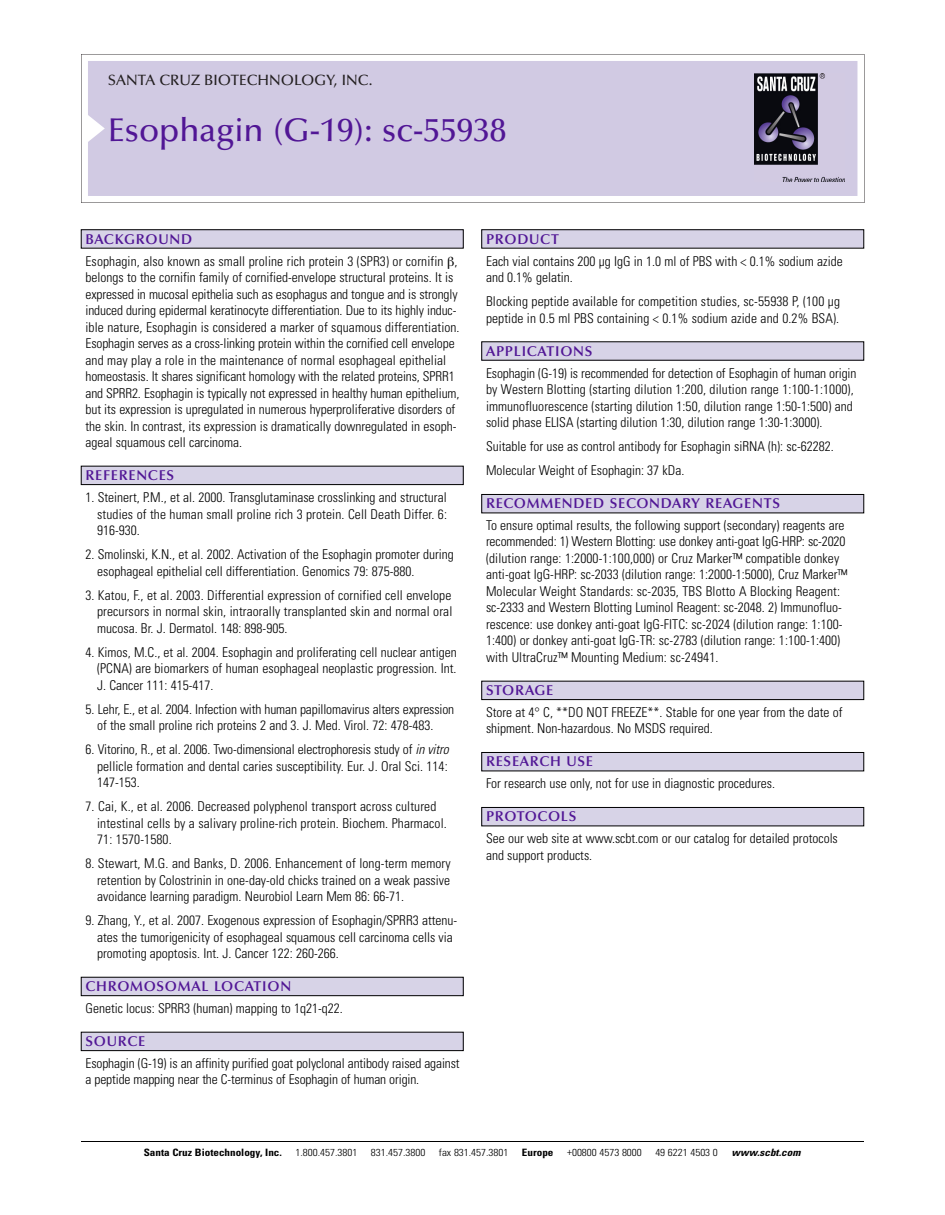
<style>
.page{position:relative;width:945px;height:1215px;background:#fff}
.page>*{position:absolute;margin:0;border:0;box-sizing:border-box;transform-origin:0 0}
.t1{font:500 33px "Optima";color:#511695}
.t2{font:500 15px "Optima";color:#231f20}
.t3{font:600 14.25px "Optima";letter-spacing:.05em;color:#511695}
.t4{font:300 condensed 13.5px/16.5px "Univers";color:#000}
.t5{font:300 condensed 10.2px "Univers";color:#000;scale:1.1 1}
.t6{font:700 condensed 10.2px "Univers";color:#000;scale:1.1 1}
.t7{font:italic 700 condensed 10.2px "Univers";color:#000;scale:1.1 1}
.s1{font-style:italic}
</style>
<div class="page">
<div style="left:482px;top:230px;width:382px;height:18px;background:#d7d3e7"></div>
<div style="left:81px;top:230px;width:382px;height:18px;background:#d7d3e7"></div>
<div style="left:482px;top:342px;width:382px;height:18px;background:#d7d3e7"></div>
<div style="left:482px;top:494px;width:382px;height:19px;background:#d7d3e7"></div>
<div style="left:481px;top:494px;width:383px;height:19px;border:1px solid #000"></div>
<div style="left:81px;top:466px;width:382px;height:19px;background:#d7d3e7"></div>
<div style="left:81px;top:466px;width:383px;height:19px;border:1px solid #000"></div>
<div style="left:482px;top:681px;width:382px;height:19px;background:#d7d3e7"></div>
<div style="left:481px;top:681px;width:383px;height:19px;border:1px solid #000"></div>
<div style="left:482px;top:752px;width:382px;height:19px;background:#d7d3e7"></div>
<div style="left:481px;top:752px;width:383px;height:19px;border:1px solid #000"></div>
<div style="left:482px;top:807px;width:382px;height:19px;background:#d7d3e7"></div>
<div style="left:481px;top:807px;width:383px;height:19px;border:1px solid #000"></div>
<div style="left:81px;top:977px;width:382px;height:19px;background:#d7d3e7"></div>
<div style="left:81px;top:977px;width:383px;height:19px;border:1px solid #000"></div>
<div style="left:81px;top:1032px;width:382px;height:19px;background:#d7d3e7"></div>
<div style="left:81px;top:1032px;width:383px;height:19px;border:1px solid #000"></div>
<svg style="left:81px;top:54px;width:783px;height:149px"></svg>
<div style="left:88px;top:61px;width:769px;height:135px;background:#d1cae3"></div>
<img style="left:755px;top:74px;width:90px;height:108px">
<hr style="left:81px;top:1141px;width:783px;height:1px;background:#000">
<p class="t2" style="left:108px;top:74px;width:266px">SANTA CRUZ BIOTECHNOLOGY, INC.</p>
<h1 class="t1" style="left:108px;top:117px;width:400px">Esophagin (G-19): sc-55938</h1>
<p class="t3" style="left:86px;top:233px;width:108px">BACKGROUND</p>
<p class="t4" style="left:86px;top:254px;width:376px">Esophagin, also known as small proline rich protein 3 (SPR3) or cornifin , belongs to the cornifin family of cornified-envelope structural proteins. It is expressed in mucosal epithelia such as esophagus and tongue and is strongly induced during epidermal keratinocyte differentiation. Due to its highly induc&shy;ible nature, Esophagin is considered a marker of squamous differentiation.<br>Esophagin serves as a cross-linking protein within the cornified cell envelope and may play a role in the maintenance of normal esophageal epithelial homeostasis. It shares significant homology with the related proteins, SPRR1 and SPRR2. Esophagin is typically not expressed in healthy human epithelium, but its expression is upregulated in numerous hyperproliferative disorders of the skin. In contrast, its expression is dramatically downregulated in esoph&shy;ageal squamous cell carcinoma.</p>
<p class="t3" style="left:86px;top:470px;width:90px">REFERENCES</p>
<p class="t4" style="left:97px;top:490px;width:351px;text-align:justify;text-indent:-12px">1. Steinert, P.M., et al. 2000. Transglutaminase crosslinking and structural studies of the human small proline rich 3 protein. Cell Death Differ. 6:<br>916-930.</p>
<p class="t4" style="left:97px;top:547px;width:358px;text-indent:-12px">2. Smolinski, K.N., et al. 2002. Activation of the Esophagin promoter during esophageal epithelial cell differentiation. Genomics 79: 875-880.</p>
<p class="t4" style="left:97px;top:588px;width:357px;text-align:justify;text-indent:-12px">3. Katou, F., et al. 2003. Differential expression of cornified cell envelope precursors in normal skin, intraorally transplanted skin and normal oral mucosa. Br. J. Dermatol. 148: 898-905.</p>
<p class="t4" style="left:97px;top:645px;width:361px;text-align:justify;text-indent:-12px">4. Kimos, M.C., et al. 2004. Esophagin and proliferating cell nuclear antigen (PCNA) are biomarkers of human esophageal neoplastic progression. Int.<br>J. Cancer 111: 415-417.</p>
<p class="t4" style="left:97px;top:702px;width:359px;text-indent:-12px">5. Lehr, E., et al. 2004. Infection with human papillomavirus alters expression of the small proline rich proteins 2 and 3. J. Med. Virol. 72: 478-483.</p>
<p class="t4" style="left:97px;top:742px;width:353px;text-align:justify;text-indent:-12px">6. Vitorino, R., et al. 2006. Two-dimensional electrophoresis study of <span class="s1">in vitro </span>pellicle formation and dental caries susceptibility. Eur. J. Oral Sci. 114:<br>147-153.</p>
<p class="t4" style="left:97px;top:799px;width:351px;text-indent:-12px">7. Cai, K., et al. 2006. Decreased polyphenol transport across cultured intestinal cells by a salivary proline-rich protein. Biochem. Pharmacol.<br>71: 1570-1580.</p>
<p class="t4" style="left:97px;top:856px;width:355px;text-align:justify;text-indent:-12px">8. Stewart, M.G. and Banks, D. 2006. Enhancement of long-term memory retention by Colostrinin in one-day-old chicks trained on a weak passive avoidance learning paradigm. Neurobiol Learn Mem 86: 66-71.</p>
<p class="t4" style="left:97px;top:913px;width:362px;text-indent:-12px">9. Zhang, Y., et al. 2007. Exogenous expression of Esophagin/SPRR3 attenu&shy;ates the tumorigenicity of esophageal squamous cell carcinoma cells via promoting apoptosis. Int. J. Cancer 122: 260-266.</p>
<p class="t3" style="left:86px;top:981px;width:207px">CHROMOSOMAL LOCATION</p>
<p class="t4" style="left:86px;top:1001px;width:259px">Genetic locus: SPRR3 (human) mapping to 1q21-q22.</p>
<p class="t3" style="left:86px;top:1035px;width:61px">SOURCE</p>
<p class="t4" style="left:86px;top:1056px;width:376px">Esophagin (G-19) is an affinity purified goat polyclonal antibody raised against a peptide mapping near the C-terminus of Esophagin of human origin.</p>
<p class="t3" style="left:486px;top:233px;width:74px">PRODUCT</p>
<p class="t4" style="left:486px;top:254px;width:358px">Each vial contains 200 µg IgG in 1.0 ml of PBS with &lt; 0.1% sodium azide and 0.1% gelatin.</p>
<p class="t4" style="left:486px;top:294px;width:355px">Blocking peptide available for competition studies, sc-55938 P, (100 µg peptide in 0.5 ml PBS containing &lt; 0.1% sodium azide and 0.2% BSA).</p>
<p class="t3" style="left:486px;top:345px;width:108px">APPLICATIONS</p>
<p class="t4" style="left:486px;top:366px;width:372px">Esophagin (G-19) is recommended for detection of Esophagin of human origin by Western Blotting (starting dilution 1:200, dilution range 1:100-1:1000), immunofluorescence (starting dilution 1:50, dilution range 1:50-1:500) and solid phase ELISA (starting dilution 1:30, dilution range 1:30-1:3000).</p>
<p class="t4" style="left:486px;top:436px;width:349px;line-height:24px">Suitable for use as control antibody for Esophagin siRNA (h): sc-62282.<br>Molecular Weight of Esophagin: 37 kDa.</p>
<p class="t3" style="left:486px;top:498px;width:295px">RECOMMENDED SECONDARY REAGENTS</p>
<p class="t4" style="left:486px;top:518px;width:363px">To ensure optimal results, the following support (secondary) reagents are recommended: 1) Western Blotting: use donkey anti-goat IgG-HRP: sc-2020 (dilution range: 1:2000-1:100,000) or Cruz Marker™ compatible donkey anti-goat IgG-HRP: sc-2033 (dilution range: 1:2000-1:5000), Cruz Marker™ Molecular Weight Standards: sc-2035, TBS Blotto A Blocking Reagent: sc-2333 and Western Blotting Luminol Reagent: sc-2048. 2) Immunofluo&shy;rescence: use donkey anti-goat IgG-FITC: sc-2024 (dilution range: 1:100- 1:400) or donkey anti-goat IgG-TR: sc-2783 (dilution range: 1:100-1:400) with UltraCruz™ Mounting Medium: sc-24941.</p>
<p class="t3" style="left:486px;top:684px;width:69px">STORAGE</p>
<p class="t4" style="left:486px;top:705px;width:358px">Store at 4° C, **DO NOT FREEZE**. Stable for one year from the date of shipment. Non-hazardous. No MSDS required.</p>
<p class="t3" style="left:486px;top:756px;width:109px">RESEARCH USE</p>
<p class="t4" style="left:486px;top:776px;width:291px">For research use only, not for use in diagnostic procedures.</p>
<p class="t3" style="left:486px;top:811px;width:92px">PROTOCOLS</p>
<p class="t4" style="left:486px;top:831px;width:353px">See our web site at www.scbt.com or our catalog for detailed protocols and support products.</p>
<p class="t6" style="left:144px;top:1148px;width:127px">Santa Cruz Biotechnology, Inc.</p>
<p class="t5" style="left:296px;top:1148px;width:58px">1.800.457.3801</p>
<p class="t5" style="left:371px;top:1148px;width:51px">831.457.3800</p>
<p class="t5" style="left:439px;top:1148px;width:65px">fax 831.457.3801</p>
<p class="t6" style="left:522px;top:1148px;width:30px">Europe</p>
<p class="t5" style="left:567px;top:1148px;width:69px">+00800 4573 8000</p>
<p class="t5" style="left:655px;top:1148px;width:58px">49 6221 4503 0</p>
<p class="t7" style="left:732px;top:1148px;width:64px">www.scbt.com</p>
</div>
